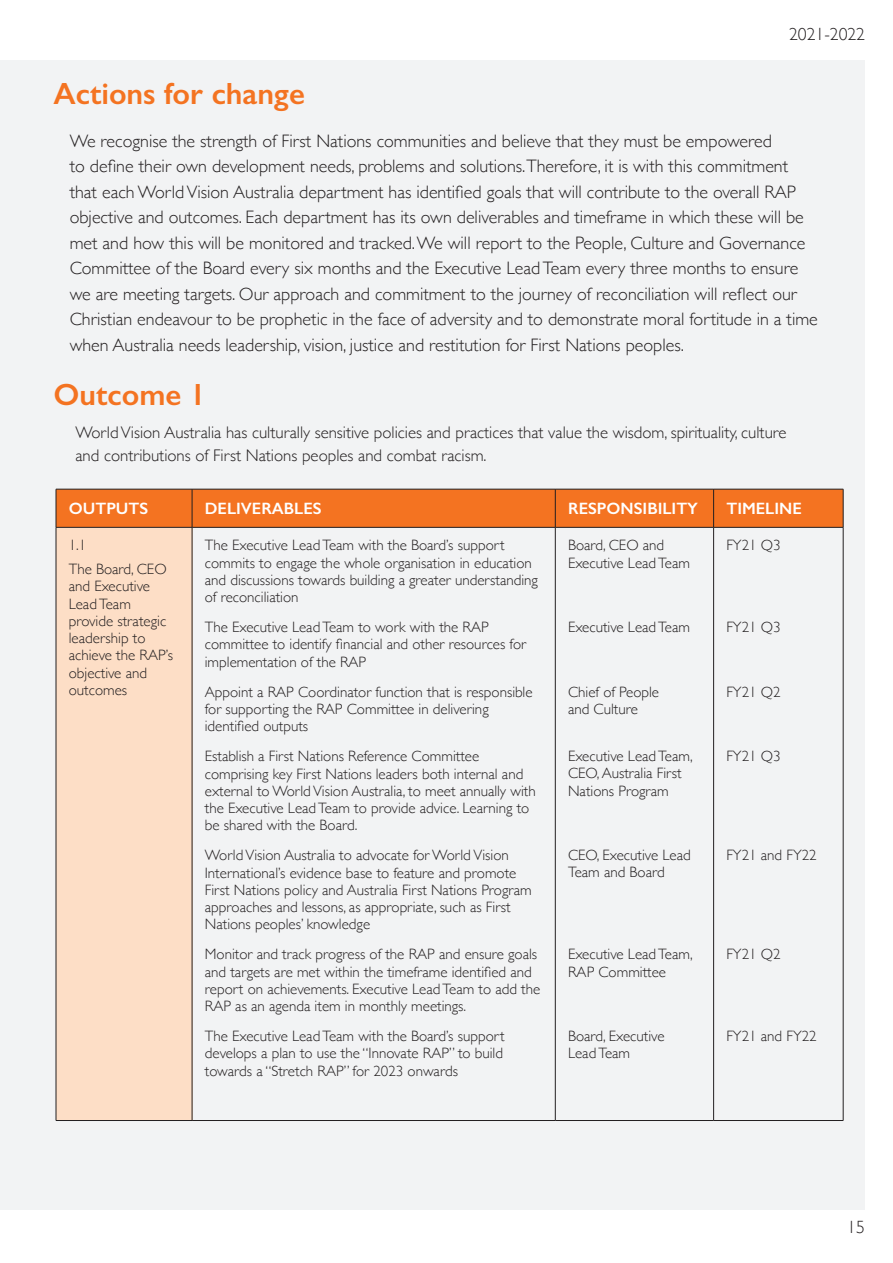
<style>
.page{position:relative;width:893px;height:1263px;background:#fff}
.page>*{position:absolute;margin:0;border:0;box-sizing:border-box;transform-origin:0 0}
.t1{font:600 30.75px "Gill Sans";color:#f47321}
.t2{font:300 18px/25.5px "Gill Sans";color:#231f20}
.t3{font:300 17.7px "Gill Sans";color:#231f20}
.t4{font:300 16.8px/22.2px "Gill Sans";color:#231f20}
.t5{font:600 16.5px "Gill Sans";color:#fff}
.t6{font:300 15px/17.2px "Gill Sans";color:#231f20}
</style>
<div class="page">
<div style="left:0;top:61px;width:865px;height:1149px;background:#f2f3f4"></div>
<div style="left:57px;top:490px;width:786px;height:37px;background:#f47321"></div>
<div style="left:56px;top:527px;width:136px;height:593px;background:#fddec6"></div>
<hr style="left:56px;top:489px;width:136px;height:1px;background:#231f20">
<hr style="left:56px;top:489px;width:1px;height:38px;background:#231f20">
<hr style="left:192px;top:489px;width:363px;height:1px;background:#231f20">
<hr style="left:192px;top:489px;width:1px;height:38px;background:#231f20">
<hr style="left:555px;top:489px;width:159px;height:1px;background:#231f20">
<hr style="left:555px;top:489px;width:1px;height:38px;background:#231f20">
<hr style="left:714px;top:489px;width:129px;height:1px;background:#231f20">
<hr style="left:713px;top:489px;width:1px;height:38px;background:#231f20">
<hr style="left:843px;top:489px;width:1px;height:38px;background:#231f20">
<hr style="left:56px;top:527px;width:136px;height:1px;background:#231f20">
<hr style="left:56px;top:527px;width:1px;height:593px;background:#231f20">
<hr style="left:192px;top:527px;width:363px;height:1px;background:#231f20">
<hr style="left:192px;top:527px;width:1px;height:593px;background:#231f20">
<hr style="left:555px;top:527px;width:159px;height:1px;background:#231f20">
<hr style="left:555px;top:527px;width:1px;height:593px;background:#231f20">
<hr style="left:714px;top:527px;width:129px;height:1px;background:#231f20">
<hr style="left:713px;top:527px;width:1px;height:593px;background:#231f20">
<hr style="left:843px;top:527px;width:1px;height:593px;background:#231f20">
<hr style="left:56px;top:1120px;width:136px;height:1px;background:#231f20">
<hr style="left:192px;top:1120px;width:363px;height:1px;background:#231f20">
<hr style="left:555px;top:1120px;width:159px;height:1px;background:#231f20">
<hr style="left:714px;top:1120px;width:129px;height:1px;background:#231f20">
<h1 class="t1" style="left:54px;top:75px;width:253px">Actions for change</h1>
<p class="t3" style="left:789px;top:20px;width:77px">2021-2022</p>
<p class="t2" style="left:70px;top:127px;width:750px">We recognise the strength of First Nations communities and believe that they must be empowered<br>to define their own development needs, problems and solutions.Therefore, it is with this commitment that each World Vision Australia department has identified goals that will contribute to the overall RAP objective and outcomes. Each department has its own deliverables and timeframe in which these will be met and how this will be monitored and tracked. We will report to the People, Culture and Governance Committee of the Board every six months and the Executive Lead Team every three months to ensure we are meeting targets. Our approach and commitment to the journey of reconciliation will reflect our Christian endeavour to be prophetic in the face of adversity and to demonstrate moral fortitude in a time when Australia needs leadership, vision, justice and restitution for First Nations peoples.</p>
<h1 class="t1" style="left:54px;top:376px;width:154px">Outcome 1</h1>
<p class="t4" style="left:75px;top:421px;width:713px">World Vision Australia has culturally sensitive policies and practices that value the wisdom, spirituality, culture and contributions of First Nations peoples and combat racism.</p>
<p class="t5" style="left:69px;top:498px;width:81px">OUTPUTS</p>
<p class="t5" style="left:205px;top:498px;width:118px">DELIVERABLES</p>
<p class="t5" style="left:568px;top:498px;width:132px">RESPONSIBILITY</p>
<p class="t5" style="left:726px;top:498px;width:77px">TIMELINE</p>
<p class="t6" style="left:69px;top:533px;width:99px;line-height:23.7px">1.1<br>The Board, CEO</p>
<p class="t6" style="left:69px;top:577px;width:106px">and Executive<br>Lead Team provide strategic leadership to achieve the RAP’s objective and outcomes</p>
<p class="t6" style="left:726px;top:536px;width:56px">FY21 Q3</p>
<p class="t6" style="left:205px;top:536px;width:335px">The Executive Lead Team with the Board’s support commits to engage the whole organisation in education and discussions towards building a greater understanding of reconciliation</p>
<p class="t6" style="left:205px;top:618px;width:323px">The Executive Lead Team to work with the RAP committee to identify financial and other resources for implementation of the RAP</p>
<p class="t6" style="left:205px;top:682px;width:329px">Appoint a RAP Coordinator function that is responsible for supporting the RAP Committee in delivering identified outputs</p>
<p class="t6" style="left:205px;top:747px;width:332px">Establish a First Nations Reference Committee comprising key First Nations leaders both internal and external to World Vision Australia, to meet annually with the Executive Lead Team to provide advice. Learning to be shared with the Board.</p>
<p class="t6" style="left:205px;top:846px;width:328px">World Vision Australia to advocate for World Vision International’s evidence base to feature and promote First Nations policy and Australia First Nations Program approaches and lessons, as appropriate, such as First Nations peoples’ knowledge</p>
<p class="t6" style="left:205px;top:945px;width:337px">Monitor and track progress of the RAP and ensure goals and targets are met within the timeframe identified and report on achievements. Executive Lead Team to add the RAP as an agenda item in monthly meetings.</p>
<p class="t6" style="left:205px;top:1027px;width:301px;text-align:justify">The Executive Lead Team with the Board’s support develops a plan to use the “Innovate RAP” to build towards a “Stretch RAP” for 2023 onwards</p>
<p class="t6" style="left:568px;top:536px;width:124px">Board, CEO and<br>Executive Lead Team</p>
<p class="t6" style="left:726px;top:618px;width:56px">FY21 Q3</p>
<p class="t6" style="left:568px;top:618px;width:124px">Executive Lead Team</p>
<p class="t6" style="left:726px;top:682px;width:56px">FY21 Q2</p>
<p class="t6" style="left:568px;top:682px;width:93px">Chief of People and Culture</p>
<p class="t6" style="left:568px;top:747px;width:126px">Executive Lead Team,<br>CEO, Australia First<br>Nations Program</p>
<p class="t6" style="left:726px;top:747px;width:56px">FY21 Q3</p>
<p class="t6" style="left:726px;top:846px;width:92px">FY21 and FY22</p>
<p class="t6" style="left:568px;top:846px;width:124px">CEO, Executive Lead<br>Team and Board</p>
<p class="t6" style="left:726px;top:945px;width:56px">FY21 Q2</p>
<p class="t6" style="left:568px;top:945px;width:126px">Executive Lead Team,<br>RAP Committee</p>
<p class="t6" style="left:726px;top:1027px;width:92px">FY21 and FY22</p>
<p class="t6" style="left:568px;top:1027px;width:98px">Board, Executive<br>Lead Team</p>
<p class="t3" style="left:847px;top:1213px;width:19px">15</p>
</div>
